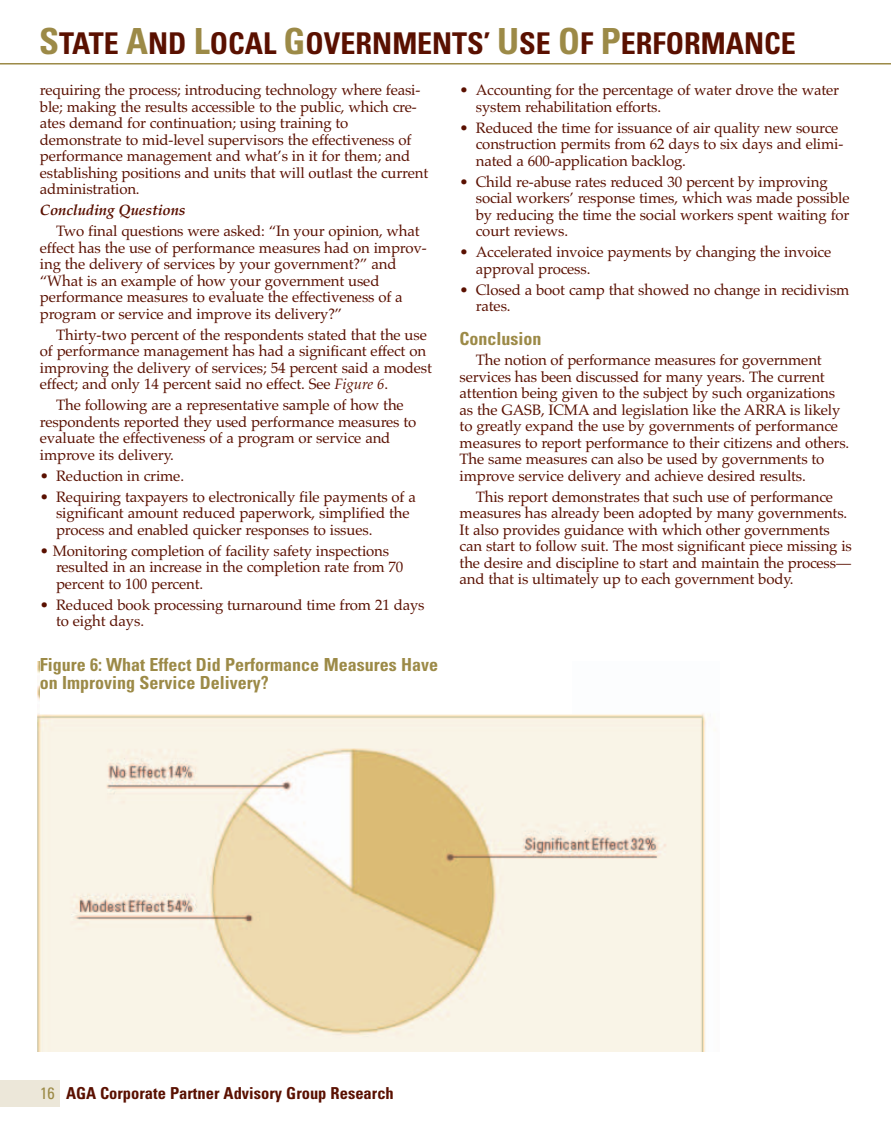
<style>
.page{position:relative;width:891px;height:1134px;background:#fff}
.page>*{position:absolute;margin:0;border:0;box-sizing:border-box;transform-origin:0 0}
.t1{font:700 condensed 30px "Univers LT Std";color:#5a1000}
.t2{font:700 condensed 18px/18px "Univers LT Std";color:#9c8a47}
.t3{font:700 condensed 16.5px "Univers LT Std";color:#5a1000}
.t4{font:15px/16.5px "Palatino";letter-spacing:-.01em;color:#5a1000}
.t5{font:italic 700 15px "Palatino";letter-spacing:-.01em;color:#5a1000}
.s1{font-size:36px;color:#9c8a47}
.s2{font-style:italic}
.s3{font-weight:400;color:#9c8a47}
</style>
<div class="page">
<div style="left:0;top:1080px;width:59px;height:27px;background:#ece7d9"></div>
<hr style="left:0;top:63px;width:891px;height:2px;background:#9c8a47">
<img style="left:38px;top:661px;width:678px;height:391px">
<div style="left:40px;top:658px;width:532px;height:56px;background:#fff"></div>
<h1 class="t1" style="left:39px;top:32px;width:758px"><span class="s1">S</span>TATE <span class="s1">A</span>ND <span class="s1">L</span>OCAL <span class="s1">G</span>OVERNMENTS’ <span class="s1">U</span>SE <span class="s1">O</span>F <span class="s1">P</span>ERFORMANCE</h1>
<p class="t4" style="left:40px;top:82px;width:390px">requiring the process; introducing technology where feasi&shy;ble; making the results accessible to the public, which cre&shy;ates demand for continuation; using training to demonstrate to mid-level supervisors the effectiveness of performance management and what’s in it for them; and establishing positions and units that will outlast the current administration.</p>
<p class="t5" style="left:40px;top:201px;width:147px">Concluding Questions</p>
<p class="t4" style="left:40px;top:223px;width:388px;text-indent:16px">Two final questions were asked: “In your opinion, what effect has the use of performance measures had on improv&shy;ing the delivery of services by your government?” and “What is an example of how your government used performance measures to evaluate the effectiveness of a program or service and improve its delivery?”</p>
<p class="t4" style="left:40px;top:326px;width:394px;text-indent:16px">Thirty-two percent of the respondents stated that the use of performance management has had a significant effect on improving the delivery of services; 54 percent said a modest effect; and only 14 percent said no effect. See <span class="s2">Figure 6</span>.</p>
<p class="t4" style="left:40px;top:397px;width:378px;text-indent:16px">The following are a representative sample of how the respondents reported they used performance measures to evaluate the effectiveness of a program or service and improve its delivery.</p>
<p class="t4" style="left:40px;top:467px;width:146px">• Reduction in crime.</p>
<p class="t4" style="left:56px;top:488px;width:361px;text-indent:-16px">• Requiring taxpayers to electronically file payments of a significant amount reduced paperwork, simplified the process and enabled quicker responses to issues.</p>
<p class="t4" style="left:56px;top:542px;width:349px;text-indent:-16px">• Monitoring completion of facility safety inspections resulted in an increase in the completion rate from 70 percent to 100 percent.</p>
<p class="t4" style="left:56px;top:596px;width:370px;text-indent:-16px">• Reduced book processing turnaround time from 21 days to eight days.</p>
<p class="t2" style="left:40px;top:657px;width:400px">Figure 6: What Effect Did Performance Measures Have on Improving Service Delivery?</p>
<p class="t4" style="left:476px;top:82px;width:365px;text-indent:-16px">• Accounting for the percentage of water drove the water system rehabilitation efforts.</p>
<p class="t4" style="left:476px;top:119px;width:369px;text-indent:-16px">• Reduced the time for issuance of air quality new source construction permits from 62 days to six days and elimi&shy;nated a 600-application backlog.</p>
<p class="t4" style="left:476px;top:173px;width:375px;text-indent:-16px">• Child re-abuse rates reduced 30 percent by improving social workers’ response times, which was made possible by reducing the time the social workers spent waiting for court reviews.</p>
<p class="t4" style="left:476px;top:244px;width:357px;text-indent:-16px">• Accelerated invoice payments by changing the invoice approval process.</p>
<p class="t4" style="left:476px;top:281px;width:375px;text-indent:-16px">• Closed a boot camp that showed no change in recidivism rates.</p>
<p class="t2" style="left:460px;top:331px;width:83px">Conclusion</p>
<p class="t4" style="left:460px;top:352px;width:391px;text-indent:16px">The notion of performance measures for government services has been discussed for many years. The current attention being given to the subject by such organizations as the GASB, ICMA and legislation like the ARRA is likely to greatly expand the use by governments of performance measures to report performance to their citizens and others.<br>The same measures can also be used by governments to improve service delivery and achieve desired results.</p>
<p class="t4" style="left:460px;top:489px;width:394px;text-indent:16px">This report demonstrates that such use of performance measures has already been adopted by many governments.<br>It also provides guidance with which other governments can start to follow suit. The most significant piece missing is the desire and discipline to start and maintain the process— and that is ultimately up to each government body.</p>
<p class="t3" style="left:40px;top:1087px;width:355px"><span class="s3">16</span> AGA Corporate Partner Advisory Group Research</p>
</div>
